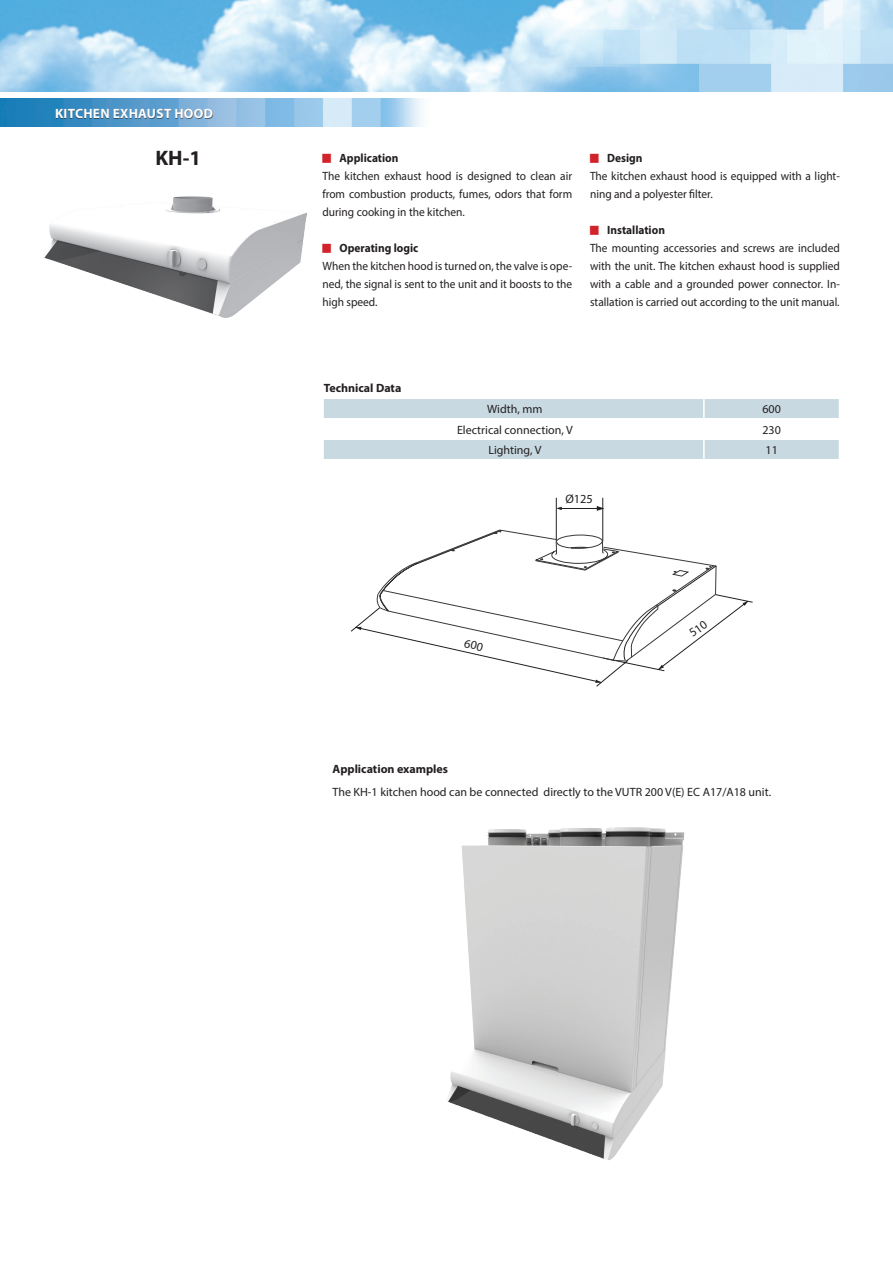
<style>
.page{position:relative;width:893px;height:1263px;background:#fff}
.page>*{position:absolute;margin:0;border:0;box-sizing:border-box;transform-origin:0 0}
.t1{font:700 21px "Myriad Pro";color:#231f20}
.t2{font:700 13.5px "Myriad Pro";letter-spacing:.02em;color:#fff}
.t3{font:12.3px "Myriad Pro";color:#231f20}
.t4{font:12px/18px "Myriad Pro";color:#231f20;text-align:justify;scale:.95 1}
.t5{font:12px "Myriad Pro";color:#231f20}
.t6{font:700 12px "Myriad Pro";color:#231f20;scale:.95 1}
.t7{font:700 12px "Myriad Pro";color:#231f20}
</style>
<div class="page">
<img style="left:0;top:0;width:893px;height:91px">
<img style="left:0;top:99px;width:422px;height:27px">
<div style="left:57px;top:109px;width:156px;height:10px;background:#231f20;opacity:.7"></div>
<svg style="left:323px;top:399px;width:516px;height:60px"></svg>
<img style="left:44px;top:196px;width:263px;height:122px">
<img style="left:447px;top:827px;width:238px;height:333px">
<svg style="left:351px;top:497px;width:402px;height:189px"></svg>
<p class="t2" style="left:55px;top:104px;width:160px">KITCHEN EXHAUST HOOD</p>
<h1 class="t1" style="left:155px;top:144px;width:47px">KH-1</h1>
<p class="t6" style="left:340px;top:150px;width:64px">Application</p>
<p class="t4" style="left:322px;top:167px;width:264px">The kitchen exhaust hood is designed to clean air from combustion products, fumes, odors that form during cooking in the kitchen.</p>
<p class="t6" style="left:340px;top:240px;width:85px">Operating logic</p>
<p class="t4" style="left:322px;top:257px;width:264px">When the kitchen hood is turned on, the valve is ope&shy;ned, the signal is sent to the unit and it boosts to the high speed.</p>
<p class="t6" style="left:607px;top:150px;width:39px">Design</p>
<p class="t4" style="left:590px;top:167px;width:264px">The kitchen exhaust hood is equipped with a light&shy;ning and a polyester filter.</p>
<p class="t6" style="left:607px;top:222px;width:62px">Installation</p>
<p class="t4" style="left:590px;top:239px;width:264px">The mounting accessories and screws are included with the unit. The kitchen exhaust hood is supplied with a cable and a grounded power connector. In&shy;stallation is carried out according to the unit manual.</p>
<p class="t7" style="left:324px;top:380px;width:79px">Technical Data</p>
<p class="t5" style="left:487px;top:402px;width:57px">Width, mm</p>
<p class="t5" style="left:762px;top:402px;width:20px">600</p>
<p class="t5" style="left:457px;top:422px;width:117px">Electrical connection, V</p>
<p class="t5" style="left:762px;top:422px;width:20px">230</p>
<p class="t5" style="left:488px;top:443px;width:55px">Lighting, V</p>
<p class="t5" style="left:765px;top:443px;width:14px">11</p>
<p class="t3" style="left:565px;top:491px;width:29px">Ø125</p>
<p class="t7" style="left:333px;top:761px;width:117px">Application examples</p>
<p class="t5" style="left:333px;top:785px;width:440px">The KH-1 kitchen hood can be connected directly to the VUTR 200 V(E) EC A17/A18 unit.</p>
</div>
